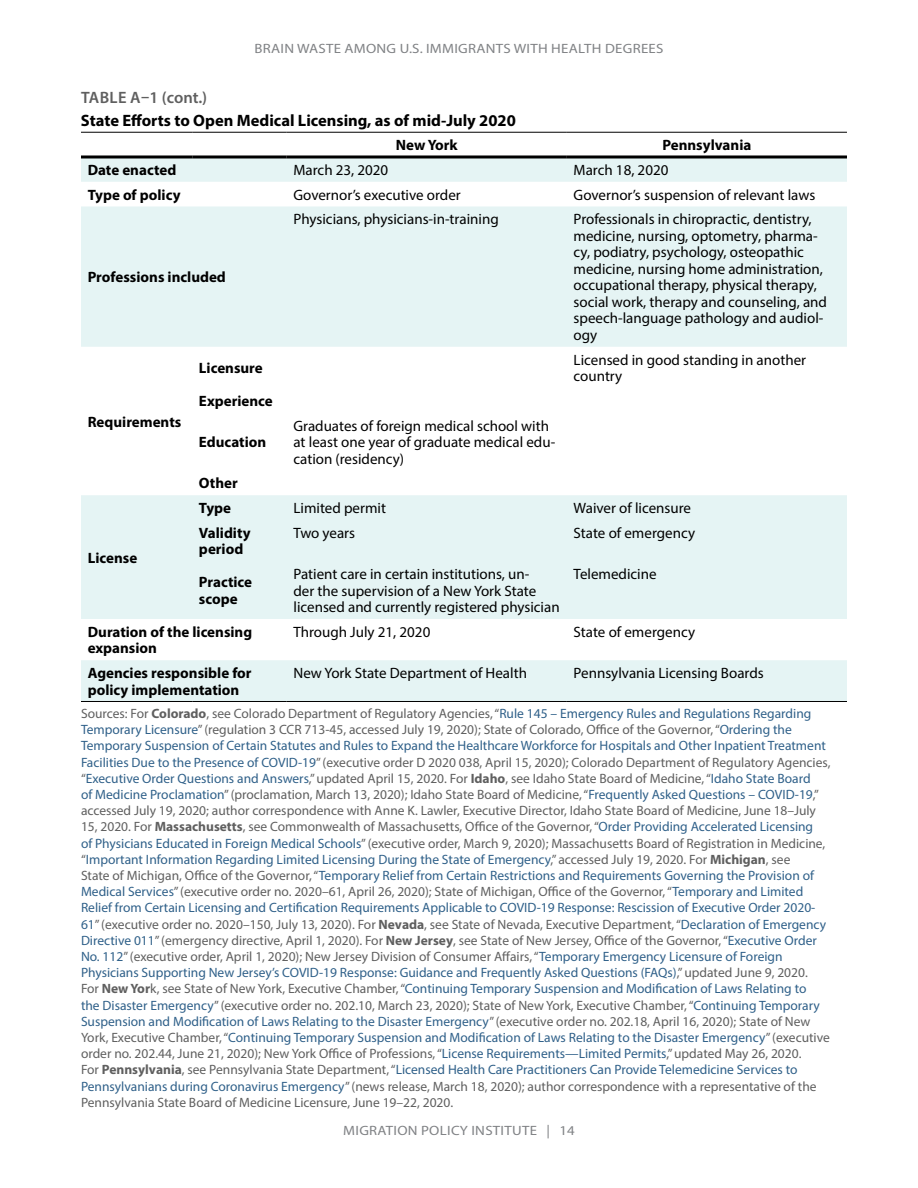
<style>
.page{position:relative;width:918px;height:1188px;background:#fff}
.page>*{position:absolute;margin:0;border:0;box-sizing:border-box;transform-origin:0 0}
.t1{font:700 16.5px "Myriad Pro";color:#000}
.t2{font:600 16.5px "Myriad Pro";color:#5f5f5f}
.t3{font:15px/16.5px "Myriad Pro";color:#000}
.t4{font:700 15px/16.5px "Myriad Pro";color:#000}
.t5{font:13.5px/16.2px "Myriad Pro";color:#5f5f5f}
.t6{font:13.5px "Myriad Pro";letter-spacing:.02em;color:#808285;scale:1.1 1}
.s1{font-weight:700}
.s2{color:#2f6089}
</style>
<div class="page">
<svg style="left:81px;top:158px;width:766px;height:543px;fill:#e5f4f4"></svg>
<hr style="left:81px;top:132px;width:111px;height:1px;background:#000">
<hr style="left:192px;top:132px;width:95px;height:1px;background:#000">
<hr style="left:287px;top:132px;width:280px;height:1px;background:#000">
<hr style="left:567px;top:132px;width:280px;height:1px;background:#000">
<hr style="left:81px;top:155px;width:111px;height:3px;background:#000">
<hr style="left:192px;top:155px;width:95px;height:3px;background:#000">
<hr style="left:287px;top:155px;width:280px;height:3px;background:#000">
<hr style="left:567px;top:155px;width:280px;height:3px;background:#000">
<hr style="left:81px;top:701px;width:111px;height:1px;background:#000">
<hr style="left:192px;top:701px;width:95px;height:1px;background:#000">
<hr style="left:287px;top:701px;width:280px;height:1px;background:#000">
<hr style="left:567px;top:701px;width:280px;height:1px;background:#000">
<p class="t6" style="left:254px;top:40px;width:373px">BRAIN WASTE AMONG U.S. IMMIGRANTS WITH HEALTH DEGREES</p>
<p class="t2" style="left:81px;top:87px;width:128px">TABLE A–1 (cont.)</p>
<p class="t1" style="left:81px;top:110px;width:436px">State Efforts to Open Medical Licensing, as of mid-July 2020</p>
<p class="t4" style="left:396px;top:136px;width:63px">New York</p>
<p class="t4" style="left:662px;top:136px;width:90px">Pennsylvania</p>
<p class="t4" style="left:88px;top:161px;width:90px">Date enacted</p>
<p class="t3" style="left:293px;top:161px;width:96px">March 23, 2020</p>
<p class="t3" style="left:574px;top:161px;width:96px">March 18, 2020</p>
<p class="t4" style="left:88px;top:186px;width:94px">Type of policy</p>
<p class="t3" style="left:293px;top:186px;width:169px">Governor’s executive order</p>
<p class="t3" style="left:574px;top:186px;width:243px">Governor’s suspension of relevant laws</p>
<p class="t4" style="left:88px;top:268px;width:140px">Professions included</p>
<p class="t3" style="left:293px;top:211px;width:207px">Physicians, physicians-in-training</p>
<p class="t3" style="left:574px;top:211px;width:255px">Professionals in chiropractic, dentistry, medicine, nursing, optometry, pharma&shy;cy, podiatry, psychology, osteopathic medicine, nursing home administration, occupational therapy, physical therapy, social work, therapy and counseling, and speech-language pathology and audiol&shy;ogy</p>
<p class="t4" style="left:88px;top:413px;width:95px">Requirements</p>
<p class="t4" style="left:199px;top:359px;width:65px">Licensure</p>
<p class="t3" style="left:574px;top:351px;width:234px">Licensed in good standing in another country</p>
<p class="t4" style="left:199px;top:392px;width:75px">Experience</p>
<p class="t4" style="left:199px;top:433px;width:69px">Education</p>
<p class="t3" style="left:293px;top:417px;width:263px">Graduates of foreign medical school with at least one year of graduate medical edu&shy;cation (residency)</p>
<p class="t4" style="left:199px;top:475px;width:40px">Other</p>
<p class="t4" style="left:199px;top:499px;width:34px">Type</p>
<p class="t3" style="left:293px;top:500px;width:94px">Limited permit</p>
<p class="t3" style="left:574px;top:500px;width:119px">Waiver of licensure</p>
<p class="t4" style="left:199px;top:524px;width:53px">Validity period</p>
<p class="t3" style="left:293px;top:524px;width:63px">Two years</p>
<p class="t3" style="left:574px;top:524px;width:123px">State of emergency</p>
<p class="t4" style="left:199px;top:574px;width:55px">Practice scope</p>
<p class="t3" style="left:293px;top:566px;width:268px">Patient care in certain institutions, un-<br>der the supervision of a New York State licensed and currently registered physician</p>
<p class="t3" style="left:574px;top:566px;width:85px">Telemedicine</p>
<p class="t4" style="left:88px;top:623px;width:166px">Duration of the licensing expansion</p>
<p class="t3" style="left:293px;top:623px;width:138px">Through July 21, 2020</p>
<p class="t3" style="left:574px;top:623px;width:123px">State of emergency</p>
<p class="t4" style="left:88px;top:664px;width:165px">Agencies responsible for policy implementation</p>
<p class="t3" style="left:293px;top:665px;width:235px">New York State Department of Health</p>
<p class="t3" style="left:574px;top:665px;width:192px">Pennsylvania Licensing Boards</p>
<p class="t5" style="left:81px;top:705px;width:751px">Sources: For <span class="s1">Colorado</span>, see Colorado Department of Regulatory Agencies, “<span class="s2">Rule 145 – Emergency Rules and Regulations Regarding Temporary Licensure</span>” (regulation 3 CCR 713-45, accessed July 19, 2020); State of Colorado, Office of the Governor, “<span class="s2">Ordering the Temporary Suspension of Certain Statutes and Rules to Expand the Healthcare Workforce for Hospitals and Other Inpatient Treatment Facilities Due to the Presence of COVID-19</span>” (executive order D 2020 038, April 15, 2020); Colorado Department of Regulatory Agencies, “<span class="s2">Executive Order Questions and Answers</span>,” updated April 15, 2020. For <span class="s1">Idaho</span>, see Idaho State Board of Medicine, “<span class="s2">Idaho State Board<br>of Medicine Proclamation</span>” (proclamation, March 13, 2020); Idaho State Board of Medicine, “<span class="s2">Frequently Asked Questions – COVID-19</span>,” accessed July 19, 2020; author correspondence with Anne K. Lawler, Executive Director, Idaho State Board of Medicine, June 18–July 15, 2020. For <span class="s1">Massachusetts</span>, see Commonwealth of Massachusetts, Office of the Governor, “<span class="s2">Order Providing Accelerated Licensing<br>of Physicians Educated in Foreign Medical Schools</span>” (executive order, March 9, 2020); Massachusetts Board of Registration in Medicine, “<span class="s2">Important Information Regarding Limited Licensing During the State of Emergency</span>,” accessed July 19, 2020. For <span class="s1">Michigan</span>, see<br>State of Michigan, Office of the Governor, “<span class="s2">Temporary Relief from Certain Restrictions and Requirements Governing the Provision of Medical Services</span>” (executive order no. 2020–61, April 26, 2020); State of Michigan, Office of the Governor, “<span class="s2">Temporary and Limited Relief from Certain Licensing and Certification Requirements Applicable to COVID-19 Response: Rescission of Executive Order 2020- 61</span>” (executive order no. 2020–150, July 13, 2020). For <span class="s1">Nevada</span>, see State of Nevada, Executive Department, “<span class="s2">Declaration of Emergency Directive 011</span>” (emergency directive, April 1, 2020). For <span class="s1">New Jersey</span>, see State of New Jersey, Office of the Governor, “<span class="s2">Executive Order No. 112</span>” (executive order, April 1, 2020); New Jersey Division of Consumer Affairs, “<span class="s2">Temporary Emergency Licensure of Foreign Physicians Supporting New Jersey’s COVID-19 Response: Guidance and Frequently Asked Questions (FAQs)</span>,” updated June 9, 2020.<br>For <span class="s1">New Yor</span>k, see State of New York, Executive Chamber, “<span class="s2">Continuing Temporary Suspension and Modification of Laws Relating to<br>the Disaster Emergency</span>” (executive order no. 202.10, March 23, 2020); State of New York, Executive Chamber, “<span class="s2">Continuing Temporary Suspension and Modification of Laws Relating to the Disaster Emergency</span>” (executive order no. 202.18, April 16, 2020); State of New York, Executive Chamber, “<span class="s2">Continuing Temporary Suspension and Modification of Laws Relating to the Disaster Emergency</span>” (executive order no. 202.44, June 21, 2020); New York Office of Professions, “<span class="s2">License Requirements—Limited Permits</span>,” updated May 26, 2020.<br>For <span class="s1">Pennsylvania</span>, see Pennsylvania State Department, “<span class="s2">Licensed Health Care Practitioners Can Provide Telemedicine Services to Pennsylvanians during Coronavirus Emergency</span>” (news release, March 18, 2020); author correspondence with a representative of the Pennsylvania State Board of Medicine Licensure, June 19–22, 2020.</p>
<p class="t4" style="left:88px;top:549px;width:51px">License</p>
<p class="t6" style="left:343px;top:1122px;width:212px">MIGRATION POLICY INSTITUTE | 14</p>
</div>
